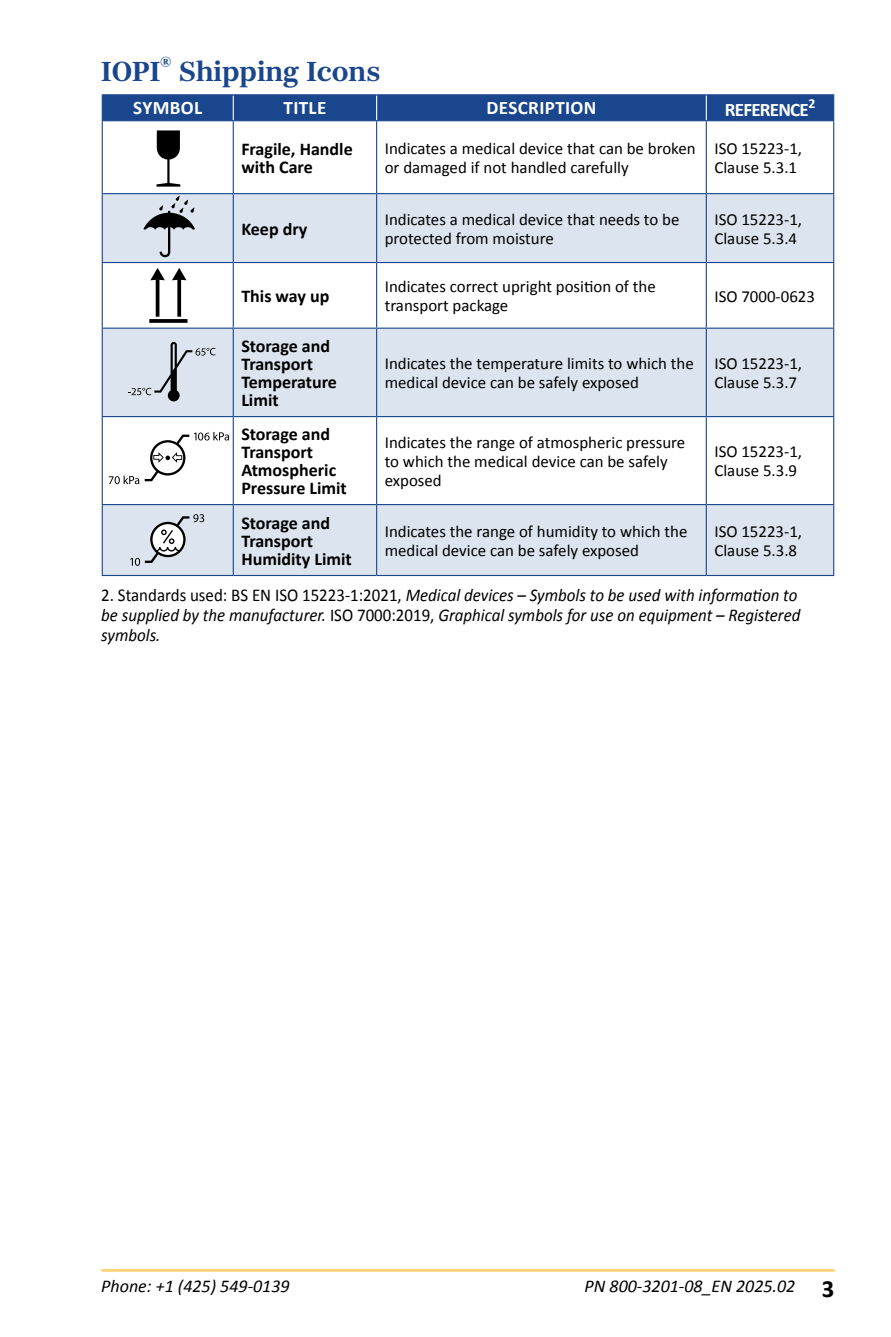
<style>
.page{position:relative;width:891px;height:1337px;background:#fff}
.page>*{position:absolute;margin:0;border:0;box-sizing:border-box;transform-origin:0 0}
.t1{font:600 27px "Richmond Text";color:#19468d}
.t2{font:700 19.12px "Calibri";letter-spacing:.02em;color:#fff}
.t3{font:700 19.12px "Calibri";letter-spacing:-.04em;color:#fff}
.t4{font:italic 18px/20.2px "Calibri";color:#000;scale:.94 1}
.t5{font:700 18px/18px "Calibri";color:#000}
.t6{font:italic 18px "Calibri";color:#000}
.t7{font:16.88px/19.1px "Calibri";color:#000}
.t8{font:600 13.05px "Richmond Text";color:#19468d}
.s1{font-style:normal}
.s2{font-weight:700;font-style:normal;font-size:24.75px}
</style>
<div class="page">
<hr style="left:101px;top:1268px;width:734px;height:3px;background:#ffd478">
<svg style="left:103px;top:194px;width:730px;height:381px;fill:#dce5ef"></svg>
<hr style="left:102px;top:121px;width:1px;height:72px;background:#19468d">
<hr style="left:233px;top:121px;width:1px;height:72px;background:#19468d">
<hr style="left:376px;top:121px;width:1px;height:72px;background:#19468d">
<hr style="left:706px;top:121px;width:1px;height:72px;background:#19468d">
<hr style="left:102px;top:193px;width:131px;height:1px;background:#19468d">
<hr style="left:102px;top:194px;width:1px;height:68px;background:#19468d">
<hr style="left:233px;top:193px;width:144px;height:1px;background:#19468d">
<hr style="left:233px;top:194px;width:1px;height:68px;background:#19468d">
<hr style="left:377px;top:193px;width:329px;height:1px;background:#19468d">
<hr style="left:376px;top:194px;width:1px;height:68px;background:#19468d">
<hr style="left:706px;top:193px;width:128px;height:1px;background:#19468d">
<hr style="left:706px;top:194px;width:1px;height:68px;background:#19468d">
<hr style="left:102px;top:262px;width:131px;height:1px;background:#19468d">
<hr style="left:102px;top:263px;width:1px;height:64px;background:#19468d">
<hr style="left:233px;top:262px;width:144px;height:1px;background:#19468d">
<hr style="left:233px;top:263px;width:1px;height:64px;background:#19468d">
<hr style="left:377px;top:262px;width:329px;height:1px;background:#19468d">
<hr style="left:376px;top:263px;width:1px;height:64px;background:#19468d">
<hr style="left:706px;top:262px;width:128px;height:1px;background:#19468d">
<hr style="left:706px;top:263px;width:1px;height:64px;background:#19468d">
<hr style="left:102px;top:327px;width:131px;height:2px;background:#19468d">
<hr style="left:102px;top:329px;width:1px;height:87px;background:#19468d">
<hr style="left:233px;top:327px;width:144px;height:2px;background:#19468d">
<hr style="left:233px;top:329px;width:1px;height:87px;background:#19468d">
<hr style="left:377px;top:327px;width:329px;height:2px;background:#19468d">
<hr style="left:376px;top:329px;width:1px;height:87px;background:#19468d">
<hr style="left:706px;top:327px;width:128px;height:2px;background:#19468d">
<hr style="left:706px;top:329px;width:1px;height:87px;background:#19468d">
<hr style="left:102px;top:416px;width:131px;height:1px;background:#19468d">
<hr style="left:102px;top:417px;width:1px;height:87px;background:#19468d">
<hr style="left:233px;top:416px;width:144px;height:1px;background:#19468d">
<hr style="left:233px;top:417px;width:1px;height:87px;background:#19468d">
<hr style="left:377px;top:416px;width:329px;height:1px;background:#19468d">
<hr style="left:376px;top:417px;width:1px;height:87px;background:#19468d">
<hr style="left:706px;top:416px;width:128px;height:1px;background:#19468d">
<hr style="left:706px;top:417px;width:1px;height:87px;background:#19468d">
<hr style="left:102px;top:504px;width:131px;height:1px;background:#19468d">
<hr style="left:102px;top:505px;width:1px;height:70px;background:#19468d">
<hr style="left:233px;top:504px;width:144px;height:1px;background:#19468d">
<hr style="left:233px;top:505px;width:1px;height:70px;background:#19468d">
<hr style="left:377px;top:504px;width:329px;height:1px;background:#19468d">
<hr style="left:376px;top:505px;width:1px;height:70px;background:#19468d">
<hr style="left:706px;top:504px;width:128px;height:1px;background:#19468d">
<hr style="left:706px;top:505px;width:1px;height:70px;background:#19468d">
<hr style="left:102px;top:575px;width:131px;height:1px;background:#19468d">
<hr style="left:233px;top:575px;width:144px;height:1px;background:#19468d">
<hr style="left:377px;top:575px;width:329px;height:1px;background:#19468d">
<hr style="left:706px;top:575px;width:128px;height:1px;background:#19468d">
<hr style="left:102px;top:94px;width:131px;height:1px;background:#19468d">
<hr style="left:233px;top:94px;width:144px;height:1px;background:#19468d">
<hr style="left:377px;top:94px;width:329px;height:1px;background:#19468d">
<hr style="left:706px;top:94px;width:128px;height:1px;background:#19468d">
<div style="left:102px;top:95px;width:732px;height:26px;background:#19468d"></div>
<hr style="left:833px;top:121px;width:1px;height:72px;background:#19468d">
<hr style="left:833px;top:194px;width:1px;height:68px;background:#19468d">
<hr style="left:833px;top:263px;width:1px;height:64px;background:#19468d">
<hr style="left:833px;top:329px;width:1px;height:87px;background:#19468d">
<hr style="left:833px;top:417px;width:1px;height:87px;background:#19468d">
<hr style="left:833px;top:505px;width:1px;height:70px;background:#19468d">
<svg style="left:145px;top:432px;width:84px;height:49px"></svg>
<svg style="left:109px;top:475px;width:30px;height:9px"></svg>
<svg style="left:145px;top:514px;width:59px;height:49px"></svg>
<svg style="left:130px;top:558px;width:6px;height:8px"></svg>
<svg style="left:135px;top:558px;width:5px;height:8px"></svg>
<svg style="left:128px;top:342px;width:87px;height:59px;background:#c4ccd5"></svg>
<hr style="left:156px;top:279px;width:3px;height:38px;background:#000">
<svg style="left:177px;top:280px;width:4px;height:37px"></svg>
<svg style="left:150px;top:268px;width:15px;height:12px"></svg>
<svg style="left:172px;top:268px;width:15px;height:12px"></svg>
<svg style="left:149px;top:319px;width:39px;height:4px"></svg>
<svg style="left:157px;top:130px;width:23px;height:57px"></svg>
<svg style="left:143px;top:195px;width:52px;height:63px;background:#acb3ba"></svg>
<h1 class="t1" style="left:101px;top:54px;width:60px">IOPI</h1>
<p class="t8" style="left:160px;top:54px;width:13px">®</p>
<h1 class="t1" style="left:179px;top:54px;width:203px">Shipping Icons</h1>
<p class="t2" style="left:133px;top:96px;width:70px">SYMBOL</p>
<p class="t2" style="left:284px;top:96px;width:44px">TITLE</p>
<p class="t2" style="left:486px;top:96px;width:112px">DESCRIPTION</p>
<p class="t3" style="left:725px;top:97px;width:92px">REFERENCE <sup>2</sup></p>
<p class="t5" style="left:241px;top:140px;width:113px">Fragile, Handle with Care</p>
<p class="t7" style="left:385px;top:139px;width:312px">Indicates a medical device that can be broken or damaged if not handled carefully</p>
<p class="t7" style="left:714px;top:139px;width:89px">ISO 15223-1,<br>Clause 5.3.1</p>
<p class="t5" style="left:241px;top:220px;width:68px">Keep dry</p>
<p class="t7" style="left:385px;top:210px;width:296px">Indicates a medical device that needs to be protected from moisture</p>
<p class="t7" style="left:714px;top:210px;width:89px">ISO 15223-1,<br>Clause 5.3.4</p>
<p class="t5" style="left:241px;top:287px;width:89px">This way up</p>
<p class="t7" style="left:385px;top:277px;width:273px">Indicates correct upright position of the transport package</p>
<p class="t7" style="left:714px;top:286px;width:102px">ISO 7000-0623</p>
<p class="t5" style="left:241px;top:337px;width:97px">Storage and<br>Transport<br>Temperature<br>Limit</p>
<p class="t7" style="left:385px;top:354px;width:311px">Indicates the temperature limits to which the medical device can be safely exposed</p>
<p class="t7" style="left:714px;top:354px;width:89px">ISO 15223-1,<br>Clause 5.3.7</p>
<p class="t5" style="left:241px;top:425px;width:107px">Storage and<br>Transport<br>Atmospheric<br>Pressure Limit</p>
<p class="t7" style="left:385px;top:433px;width:302px">Indicates the range of atmospheric pressure to which the medical device can be safely exposed</p>
<p class="t7" style="left:714px;top:442px;width:89px">ISO 15223-1,<br>Clause 5.3.9</p>
<p class="t5" style="left:241px;top:514px;width:112px">Storage and<br>Transport<br>Humidity Limit</p>
<p class="t7" style="left:385px;top:522px;width:304px">Indicates the range of humidity to which the medical device can be safely exposed</p>
<p class="t7" style="left:714px;top:522px;width:89px">ISO 15223-1,<br>Clause 5.3.8</p>
<p class="t4" style="left:101px;top:584px;width:745px"><span class="s1">2. Standards used: BS EN ISO 15223-1:2021,</span> Medical devices – Symbols to be used with information to be supplied by the manufacturer. <span class="s1">ISO 7000:2019,</span> Graphical symbols for use on equipment – Registered symbols.</p>
<p class="t6" style="left:101px;top:1273px;width:190px">Phone: +1 (425) 549-0139</p>
<p class="t6" style="left:585px;top:1273px;width:251px">PN 800-3201-08_EN 2025.02 <span class="s2">3</span></p>
</div>
